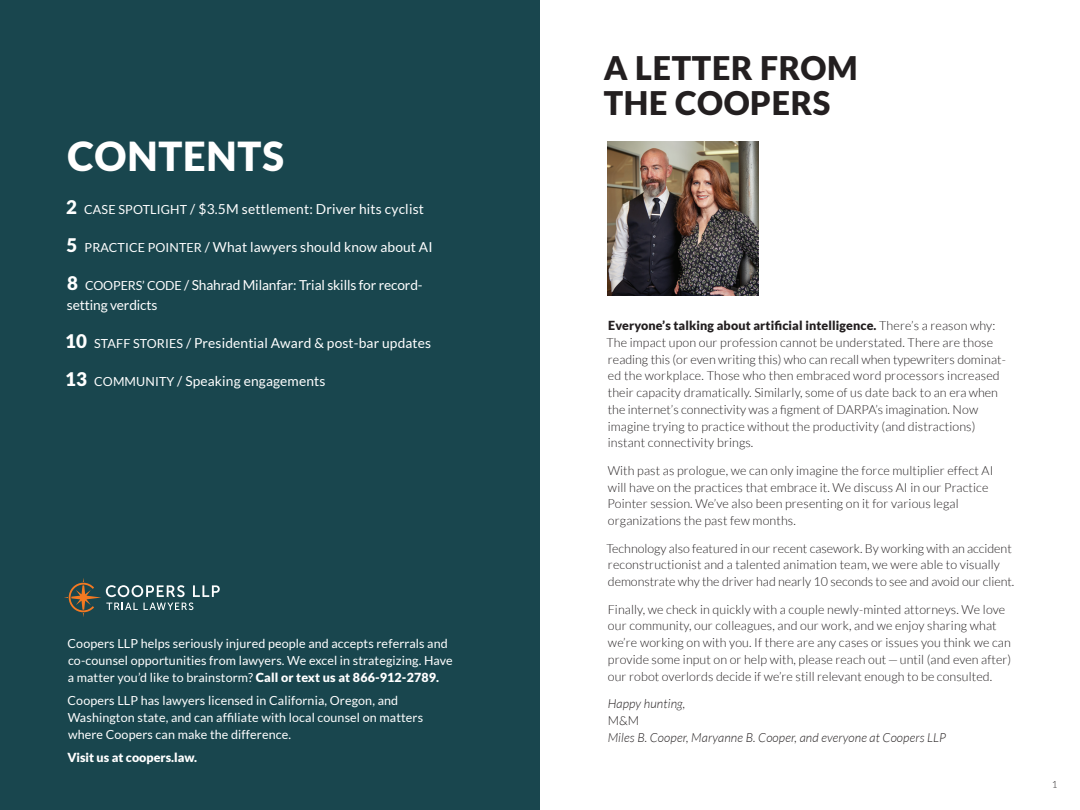
<style>
.page{position:relative;width:1080px;height:810px;background:#fff}
.page>*{position:absolute;margin:0;border:0;box-sizing:border-box;transform-origin:0 0}
.t1{font:900 40px "Lato";letter-spacing:.02em;color:#fff}
.t2{font:900 32.5px/35px "Lato";letter-spacing:.02em;color:#231f20}
.t3{font:13.75px "Lato";letter-spacing:.01em;color:#fff}
.t4{font:13.75px/20px "Lato";letter-spacing:-.01em;color:#fff}
.body{font:300 12.5px/16.8px "Lato";letter-spacing:.01em;color:#231f20}
.t5{font:12.5px/16.9px "Lato";letter-spacing:.01em;color:#fff}
.body-2{font:italic 300 12.5px/16.8px "Lato";letter-spacing:.01em;color:#231f20}
.t6{font:900 12.5px "Lato";color:#fff}
.t7{font:300 10px "Lato";color:#231f20}
.s1{font-weight:900;font-size:18.75px}
.s2{font-size:12.5px}
.s3{font-weight:900}
.s4{font-style:normal}
</style>
<div class="page">
<div style="left:0;top:0;width:540px;height:810px;background:#19464e"></div>
<img style="left:608px;top:142px;width:151px;height:153px">
<svg style="left:64px;top:578px;width:156px;height:39px"></svg>
<p class="t1" style="left:68px;top:133px;width:218px">CONTENTS</p>
<p class="t3" style="left:66px;top:201px;width:359px"><span class="s1">2</span> <span class="s2">CASE SPOTLIGHT</span> / $3.5M settlement: Driver hits cyclist</p>
<p class="t3" style="left:67px;top:239px;width:368px"><span class="s1">5</span> <span class="s2">PRACTICE POINTER</span> / What lawyers should know about AI</p>
<p class="t4" style="left:67px;top:275px;width:357px"><span class="s1">8</span> <span class="s2">COOPERS’ CODE</span> / Shahrad Milanfar: Trial skills for record&shy;setting verdicts</p>
<p class="t3" style="left:65px;top:335px;width:368px"><span class="s1">10</span> <span class="s2">STAFF STORIES</span> / Presidential Award &amp; post-bar updates</p>
<p class="t3" style="left:65px;top:373px;width:262px"><span class="s1">13</span> <span class="s2">COMMUNITY</span> / Speaking engagements</p>
<p class="t5" style="left:68px;top:635px;width:387px">Coopers LLP helps seriously injured people and accepts referrals and co-counsel opportunities from lawyers. We excel in strategizing. Have a matter you’d like to brainstorm? <span class="s3">Call or text us at 866-912-2789.</span></p>
<p class="t5" style="left:68px;top:692px;width:357px">Coopers LLP has lawyers licensed in California, Oregon, and<br>Washington state, and can affiliate with local counsel on matters where Coopers can make the difference.</p>
<p class="t6" style="left:67px;top:750px;width:131px">Visit us at coopers.law.</p>
<p class="t2" style="left:604px;top:50px;width:255px">A LETTER FROM<br>THE COOPERS</p>
<p class="body" style="left:606px;top:317px;width:401px"><span class="s3">Everyone’s talking about artificial intelligence.</span> There’s a reason why:<br>The impact upon our profession cannot be understated. There are those reading this (or even writing this) who can recall when typewriters dominat&shy;ed the workplace. Those who then embraced word processors increased their capacity dramatically. Similarly, some of us date back to an era when the internet’s connectivity was a figment of DARPA’s imagination. Now imagine trying to practice without the productivity (and distractions) instant connectivity brings.</p>
<p class="body" style="left:607px;top:462px;width:388px">With past as prologue, we can only imagine the force multiplier effect AI will have on the practices that embrace it. We discuss AI in our Practice Pointer session. We’ve also been presenting on it for various legal organizations the past few months.</p>
<p class="body" style="left:606px;top:540px;width:409px">Technology also featured in our recent casework. By working with an accident reconstructionist and a talented animation team, we were able to visually demonstrate why the driver had nearly 10 seconds to see and avoid our client.</p>
<p class="body" style="left:608px;top:601px;width:405px">Finally, we check in quickly with a couple newly-minted attorneys. We love our community, our colleagues, and our work, and we enjoy sharing what we’re working on with you. If there are any cases or issues you think we can provide some input on or help with, please reach out—until (and even after) our robot overlords decide if we’re still relevant enough to be consulted.</p>
<p class="body-2" style="left:608px;top:696px;width:340px">Happy hunting,<br><span class="s4">M&amp;M<br></span>Miles B. Cooper, Maryanne B. Cooper, and everyone at Coopers LLP</p>
<p class="t7" style="left:1052px;top:779px;width:7px">1</p>
</div>
